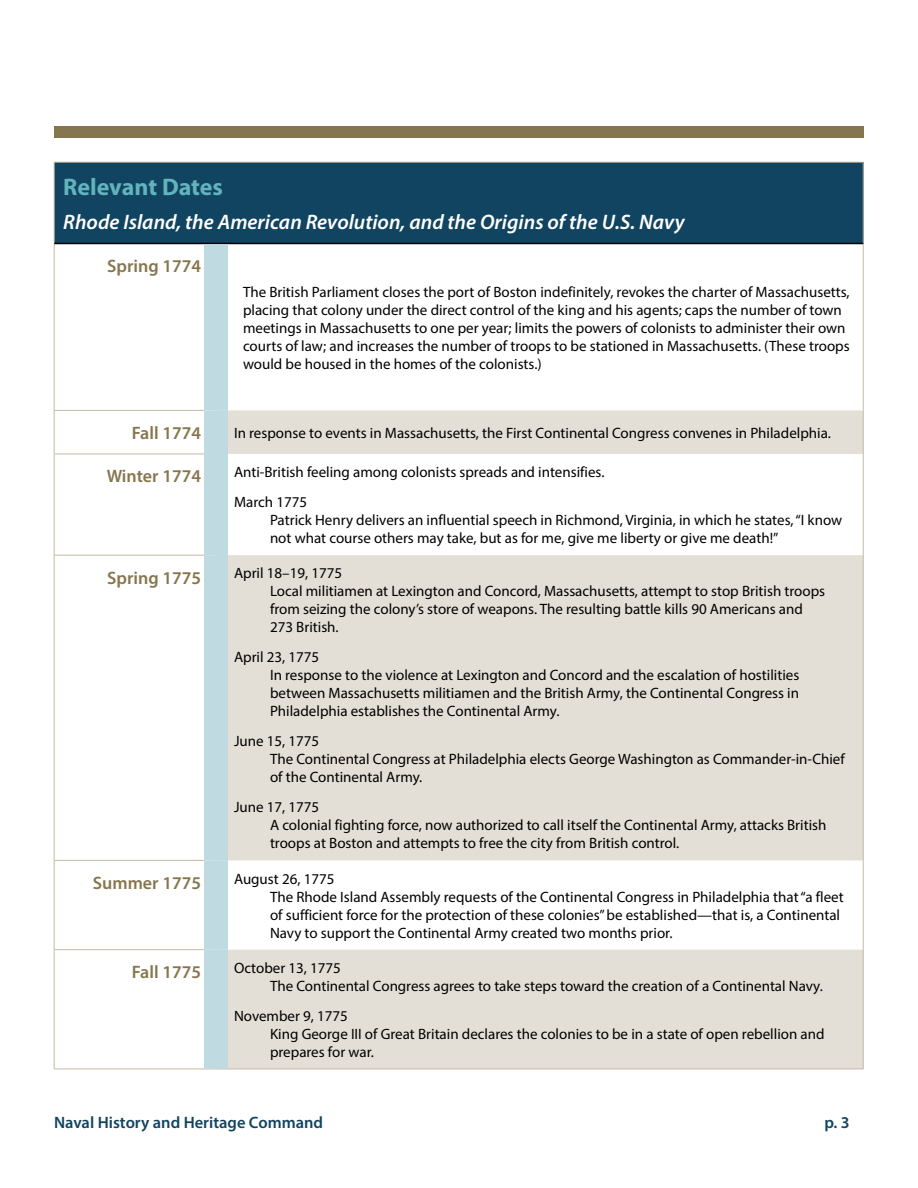
<style>
.page{position:relative;width:918px;height:1188px;background:#fff}
.page>*{position:absolute;margin:0;border:0;box-sizing:border-box;transform-origin:0 0}
.t1{font:700 24px "Myriad Pro";color:#63b3bd}
.t2{font:italic 600 21px "Myriad Pro";color:#fff}
.H5__Right_Aligned{font:600 18px "Myriad Pro";color:#86764e}
.t3{font:600 16.5px "Myriad Pro";color:#114460}
.Sidebar__Hanging_Ind{font:15px/18px "Myriad Pro";color:#000}
.Sidebar_smaller{font:15px/18px "Myriad Pro";color:#000}
.Table__Hanging_Inden{font:15px/18px "Myriad Pro";color:#000}
</style>
<div class="page">
<div style="left:54px;top:126px;width:810px;height:12px;background:#86764e"></div>
<div style="left:54px;top:162px;width:809px;height:81px;background:#114460"></div>
<svg style="left:228px;top:410px;width:635px;height:659px;fill:#e4dfd6"></svg>
<hr style="left:54px;top:162px;width:162px;height:1px;background:#c5baa6">
<hr style="left:54px;top:162px;width:1px;height:81px;background:#c5baa6">
<hr style="left:216px;top:162px;width:647px;height:1px;background:#c5baa6">
<hr style="left:863px;top:162px;width:1px;height:81px;background:#c5baa6">
<hr style="left:54px;top:243px;width:1px;height:167px;background:#c5baa6">
<hr style="left:863px;top:243px;width:1px;height:167px;background:#c5baa6">
<hr style="left:54px;top:410px;width:150px;height:1px;background:#c5baa6">
<hr style="left:54px;top:411px;width:1px;height:43px;background:#c5baa6">
<hr style="left:863px;top:410px;width:1px;height:44px;background:#c5baa6">
<hr style="left:54px;top:454px;width:150px;height:1px;background:#c5baa6">
<hr style="left:54px;top:454px;width:1px;height:101px;background:#c5baa6">
<hr style="left:863px;top:454px;width:1px;height:101px;background:#c5baa6">
<hr style="left:54px;top:555px;width:150px;height:1px;background:#c5baa6">
<hr style="left:54px;top:555px;width:1px;height:305px;background:#c5baa6">
<hr style="left:863px;top:555px;width:1px;height:305px;background:#c5baa6">
<hr style="left:54px;top:860px;width:150px;height:1px;background:#c5baa6">
<hr style="left:54px;top:861px;width:1px;height:89px;background:#c5baa6">
<hr style="left:863px;top:860px;width:1px;height:90px;background:#c5baa6">
<hr style="left:54px;top:949px;width:150px;height:1px;background:#c5baa6">
<hr style="left:54px;top:950px;width:1px;height:119px;background:#c5baa6">
<hr style="left:863px;top:950px;width:1px;height:119px;background:#c5baa6">
<hr style="left:54px;top:1069px;width:162px;height:1px;background:#c5baa6">
<hr style="left:216px;top:1069px;width:647px;height:1px;background:#c5baa6">
<hr style="left:54px;top:243px;width:162px;height:1px;background:#000">
<hr style="left:216px;top:243px;width:647px;height:1px;background:#000">
<div style="left:204px;top:244px;width:24px;height:166px;background:#bfdae0"></div>
<div style="left:204px;top:410px;width:24px;height:44px;background:#bfdae0"></div>
<div style="left:204px;top:454px;width:24px;height:101px;background:#bfdae0"></div>
<div style="left:204px;top:555px;width:24px;height:305px;background:#bfdae0"></div>
<div style="left:204px;top:860px;width:24px;height:90px;background:#bfdae0"></div>
<div style="left:204px;top:950px;width:24px;height:119px;background:#bfdae0"></div>
<h3 class="t1" style="left:63px;top:171px;width:161px">Relevant Dates</h3>
<h4 class="t2" style="left:63px;top:209px;width:623px">Rhode Island, the American Revolution, and the Origins of the U.S. Navy</h4>
<p class="H5__Right_Aligned" style="left:107px;top:254px;width:95px">Spring 1774</p>
<p class="Sidebar_smaller" style="left:243px;top:282px;width:608px">The British Parliament closes the port of Boston indefinitely, revokes the charter of Massachusetts, placing that colony under the direct control of the king and his agents; caps the number of town meetings in Massachusetts to one per year; limits the powers of colonists to administer their own courts of law; and increases the number of troops to be stationed in Massachusetts. (These troops would be housed in the homes of the colonists.)</p>
<p class="H5__Right_Aligned" style="left:132px;top:421px;width:71px">Fall 1774</p>
<p class="Sidebar__Hanging_Ind" style="left:234px;top:424px;width:599px">In response to events in Massachusetts, the First Continental Congress convenes in Philadelphia.</p>
<p class="H5__Right_Aligned" style="left:107px;top:465px;width:96px">Winter 1774</p>
<p class="Sidebar__Hanging_Ind" style="left:234px;top:463px;width:372px">Anti-British feeling among colonists spreads and intensifies.</p>
<p class="Sidebar__Hanging_Ind" style="left:270px;top:493px;width:574px;text-indent:-36px">March 1775<br>Patrick Henry delivers an influential speech in Richmond, Virginia, in which he states, “I know not what course others may take, but as for me, give me liberty or give me death!”</p>
<p class="H5__Right_Aligned" style="left:107px;top:566px;width:95px">Spring 1775</p>
<p class="Sidebar__Hanging_Ind" style="left:270px;top:564px;width:557px;text-indent:-36px">April 18–19, 1775<br>Local militiamen at Lexington and Concord, Massachusetts, attempt to stop British troops from seizing the colony’s store of weapons. The resulting battle kills 90 Americans and 273 British.</p>
<p class="Sidebar__Hanging_Ind" style="left:270px;top:648px;width:531px;text-indent:-36px">April 23, 1775<br>In response to the violence at Lexington and Concord and the escalation of hostilities between Massachusetts militiamen and the British Army, the Continental Congress in Philadelphia establishes the Continental Army.</p>
<p class="Sidebar__Hanging_Ind" style="left:270px;top:732px;width:576px;text-indent:-36px">June 15, 1775<br>The Continental Congress at Philadelphia elects George Washington as Commander-in-Chief of the Continental Army.</p>
<p class="Table__Hanging_Inden" style="left:270px;top:798px;width:558px;text-indent:-36px">June 17, 1775<br>A colonial fighting force, now authorized to call itself the Continental Army, attacks British troops at Boston and attempts to free the city from British control.</p>
<p class="H5__Right_Aligned" style="left:93px;top:871px;width:110px">Summer 1775</p>
<p class="Sidebar__Hanging_Ind" style="left:270px;top:869px;width:575px;text-indent:-36px">August 26, 1775<br>The Rhode Island Assembly requests of the Continental Congress in Philadelphia that “a fleet of sufficient force for the protection of these colonies” be established—that is, a Continental Navy to support the Continental Army created two months prior.</p>
<p class="H5__Right_Aligned" style="left:132px;top:961px;width:71px">Fall 1775</p>
<p class="Sidebar__Hanging_Ind" style="left:270px;top:959px;width:554px;text-indent:-36px">October 13, 1775<br>The Continental Congress agrees to take steps toward the creation of a Continental Navy.</p>
<p class="Sidebar__Hanging_Ind" style="left:270px;top:1007px;width:556px;text-indent:-36px">November 9, 1775<br>King George III of Great Britain declares the colonies to be in a state of open rebellion and prepares for war.</p>
<p class="t3" style="left:54px;top:1112px;width:271px">Naval History and Heritage Command</p>
<p class="t3" style="left:824px;top:1112px;width:27px">p. 3</p>
</div>
